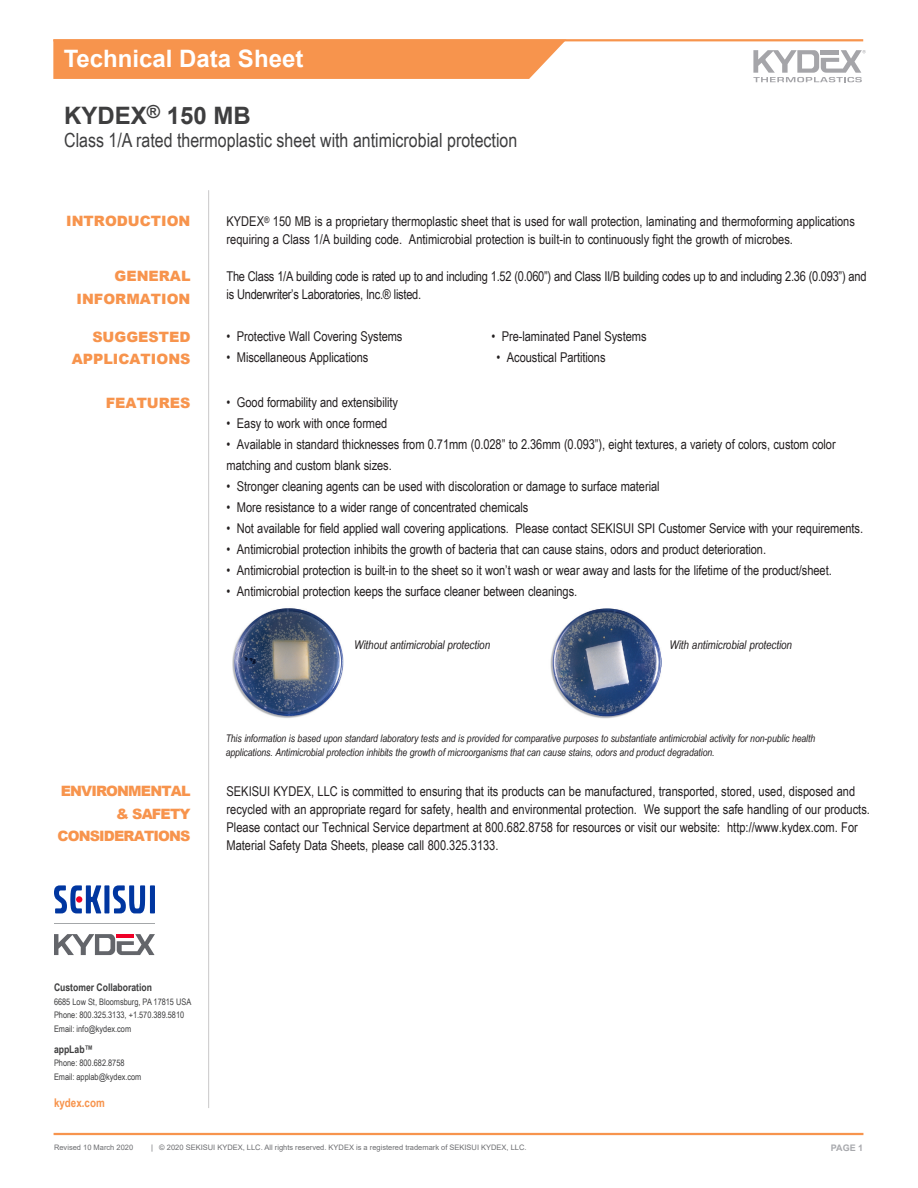
<style>
.page{position:relative;width:918px;height:1188px;background:#fff}
.page>*{position:absolute;margin:0;border:0;box-sizing:border-box;transform-origin:0 0}
.t1{font:700 24px "Arial";color:#fff}
.t2{font:700 24px "Arial";color:#3e3e3f}
.t3{font:19.5px "Arial Narrow";color:#3e3e3f}
.t4{font:900 14.25px "Arial";color:#f7944d}
.t5{font:900 14.25px "Arial";letter-spacing:-.06em;color:#f7944d}
.t6{font:13.5px/18px "Arial Narrow";letter-spacing:-.005em;color:#231f20}
.t7{font:italic 12px "Arial Narrow";letter-spacing:-.005em;color:#231f20}
.t8{font:700 12px "Arial Narrow";color:#f7944d}
.t9{font:italic 10.5px/13.5px "Arial Narrow";letter-spacing:-.005em;color:#231f20}
.t10{font:700 10.5px "Arial Narrow";color:#3e3e3f}
.t11{font:9px/13.5px "Arial Narrow";color:#3e3e3f}
.t12{font:700 9px "Arial";color:#a8a9ad}
.t13{font:7.5px "Arial";color:#6c6d70}
</style>
<div class="page">
<div style="left:53px;top:41px;width:513px;height:38px;background:#f7944d"></div>
<hr style="left:53px;top:39px;width:810px;height:2px;background:#f7944d">
<hr style="left:54px;top:1133px;width:809px;height:2px;background:#f7944d">
<hr style="left:208px;top:190px;width:1px;height:918px;background:#c9c8ca">
<hr style="left:54px;top:923px;width:101px;height:1px;background:#a4a7a9">
<div style="left:104px;top:885px;width:5px;height:28px;background:#0036a0"></div>
<div style="left:150px;top:885px;width:5px;height:28px;background:#0036a0"></div>
<svg style="left:113px;top:885px;width:32px;height:28px"></svg>
<svg style="left:54px;top:885px;width:47px;height:28px"></svg>
<div style="left:76px;top:896px;width:6px;height:7px;background:#ef0027;border-radius:50%"></div>
<svg style="left:54px;top:934px;width:101px;height:21px"></svg>
<svg style="left:753px;top:50px;width:113px;height:32px"></svg>
<img style="left:232px;top:608px;width:112px;height:110px">
<img style="left:550px;top:608px;width:112px;height:111px">
<h1 class="t1" style="left:64px;top:42px;width:241px">Technical Data Sheet</h1>
<h1 class="t2" style="left:64px;top:98px;width:188px">KYDEX<sup>®</sup> 150 MB</h1>
<h2 class="t3" style="left:64px;top:126px;width:455px">Class 1/A rated thermoplastic sheet with antimicrobial protection</h2>
<p class="t4" style="left:66px;top:211px;width:126px">INTRODUCTION</p>
<p class="t6" style="left:227px;top:212px;width:630px">KYDEX<sup>®</sup> 150 MB is a proprietary thermoplastic sheet that is used for wall protection, laminating and thermoforming applications requiring a Class 1/A building code. Antimicrobial protection is built-in to continuously fight the growth of microbes.</p>
<p class="t4" style="left:115px;top:266px;width:77px">GENERAL</p>
<p class="t4" style="left:77px;top:288px;width:115px">INFORMATION</p>
<p class="t6" style="left:227px;top:267px;width:642px">The Class 1/A building code is rated up to and including 1.52 (0.060”) and Class II/B building codes up to and including 2.36 (0.093”) and is Underwriter’s Laboratories, Inc.® listed.</p>
<p class="t4" style="left:92px;top:326px;width:100px">SUGGESTED</p>
<p class="t4" style="left:72px;top:349px;width:120px">APPLICATIONS</p>
<p class="t6" style="left:227px;top:327px;width:177px">• Protective Wall Covering Systems</p>
<p class="t6" style="left:491px;top:327px;width:157px">• Pre-laminated Panel Systems</p>
<p class="t6" style="left:227px;top:348px;width:143px">• Miscellaneous Applications</p>
<p class="t6" style="left:497px;top:348px;width:111px">• Acoustical Partitions</p>
<p class="t4" style="left:106px;top:392px;width:86px">FEATURES</p>
<p class="t6" style="left:227px;top:393px;width:173px">• Good formability and extensibility</p>
<p class="t6" style="left:227px;top:414px;width:162px">• Easy to work with once formed</p>
<p class="t6" style="left:227px;top:434px;width:611px;line-height:21px">• Available in standard thicknesses from 0.71mm (0.028” to 2.36mm (0.093”), eight textures, a variety of colors, custom color matching and custom blank sizes.</p>
<p class="t6" style="left:227px;top:477px;width:435px">• Stronger cleaning agents can be used with discoloration or damage to surface material</p>
<p class="t6" style="left:227px;top:498px;width:303px">• More resistance to a wider range of concentrated chemicals</p>
<p class="t6" style="left:227px;top:519px;width:638px">• Not available for field applied wall covering applications. Please contact SEKISUI SPI Customer Service with your requirements.</p>
<p class="t6" style="left:227px;top:540px;width:541px">• Antimicrobial protection inhibits the growth of bacteria that can cause stains, odors and product deterioration.</p>
<p class="t6" style="left:227px;top:561px;width:607px">• Antimicrobial protection is built-in to the sheet so it won’t wash or wear away and lasts for the lifetime of the product/sheet.</p>
<p class="t6" style="left:227px;top:582px;width:352px">• Antimicrobial protection keeps the surface cleaner between cleanings.</p>
<p class="t7" style="left:354px;top:636px;width:137px">Without antimicrobial protection</p>
<p class="t7" style="left:670px;top:636px;width:124px">With antimicrobial protection</p>
<p class="t5" style="left:61px;top:781px;width:131px">ENVIRONMENTAL</p>
<p class="t4" style="left:116px;top:804px;width:76px">&amp; SAFETY</p>
<p class="t5" style="left:58px;top:826px;width:134px">CONSIDERATIONS</p>
<p class="t9" style="left:226px;top:732px;width:591px">This information is based upon standard laboratory tests and is provided for comparative purposes to substantiate antimicrobial activity for non-public health applications. Antimicrobial protection inhibits the growth of microorganisms that can cause stains, odors and product degradation.</p>
<p class="t6" style="left:227px;top:782px;width:645px">SEKISUI KYDEX, LLC is committed to ensuring that its products can be manufactured, transported, stored, used, disposed and recycled with an appropriate regard for safety, health and environmental protection. We support the safe handling of our products.<br>Please contact our Technical Service department at 800.682.8758 for resources or visit our website: http://www.kydex.com. For Material Safety Data Sheets, please call 800.325.3133.</p>
<p class="t10" style="left:54px;top:979px;width:100px">Customer Collaboration</p>
<p class="t11" style="left:54px;top:994px;width:139px">6685 Low St, Bloomsburg, PA 17815 USA<br>Phone: 800.325.3133, +1.570.389.5810<br>Email: info@kydex.com</p>
<p class="t10" style="left:54px;top:1041px;width:41px">appLab™</p>
<p class="t11" style="left:54px;top:1056px;width:89px">Phone: 800.682.8758<br>Email: applab@kydex.com</p>
<p class="t8" style="left:54px;top:1093px;width:52px">kydex.com</p>
<p class="t13" style="left:54px;top:1142px;width:81px">Revised 10 March 2020</p>
<p class="t13" style="left:151px;top:1142px;width:377px">| © 2020 SEKISUI KYDEX, LLC. All rights reserved. KYDEX is a registered trademark of SEKISUI KYDEX, LLC.</p>
<p class="t12" style="left:831px;top:1142px;width:34px">PAGE 1</p>
</div>
